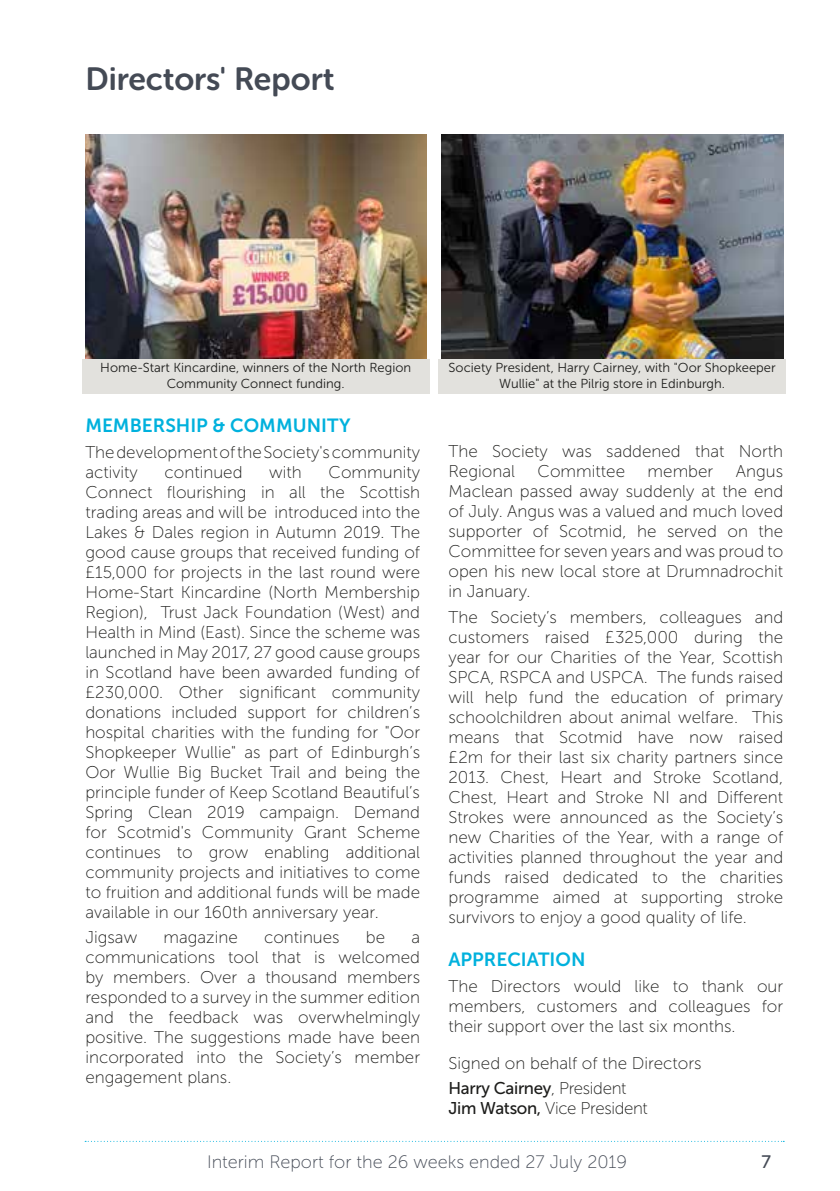
<style>
.page{position:relative;width:840px;height:1191px;background:#fff}
.page>*{position:absolute;margin:0;border:0;box-sizing:border-box;transform-origin:0 0}
.t1{font:32px "Museo Sans Rounded 700";color:#444a55}
.t2{font:19px "Museo Sans 700";color:#00b1dd}
.t3{font:18px "Museo Sans 100";color:#444a55}
.t4{font:18px "Museo Sans 500";color:#444a55}
.t5{font:17px/20px "Museo Sans 100";color:#1d1d1b;text-align:justify}
.t6{font:17px "Museo Sans 100";letter-spacing:-.02em;color:#1d1d1b}
.t7{font:17px "Museo Sans 500";letter-spacing:-.02em;color:#1d1d1b}
.t8{font:13px/16px "Museo Sans 300";color:#1d1d1b;text-align:center}
.s1{font-family:"Museo Sans 100"}
.s2{font-family:"Museo Sans 500"}
</style>
<div class="page">
<svg style="left:85px;top:1140px;width:697px;height:1px"></svg>
<img style="left:85px;top:134px;width:341px;height:225px">
<img style="left:441px;top:134px;width:341px;height:225px">
<div style="left:82px;top:359px;width:347px;height:35px;background:#e2e1dd"></div>
<div style="left:438px;top:359px;width:347px;height:35px;background:#e2e1dd"></div>
<h1 class="t1" style="left:86px;top:61px;width:250px">Directors' Report</h1>
<p class="t8" style="left:100px;top:360px;width:312px">Home-Start Kincardine, winners of the North Region<br>Community Connect funding.</p>
<p class="t8" style="left:448px;top:360px;width:328px">Society President, Harry Cairney, with "Oor Shopkeeper<br>Wullie" at the Pilrig store in Edinburgh.</p>
<p class="t2" style="left:85px;top:415px;width:266px">MEMBERSHIP &amp; COMMUNITY</p>
<p class="t5" style="left:85px;top:442px;width:336px">The development of the Society's community activity</p>
<p class="t5" style="left:85px;top:462px;width:336px;text-indent:243px">Community Connect flourishing in all the Scottish trading areas and will be introduced into the Lakes &amp; Dales region in Autumn 2019. The good cause groups that received funding of £15,000 for projects in the last round were Home-Start Kincardine (North Membership Region), Trust Jack Foundation (West) and Health in Mind (East). Since the scheme was launched in May 2017, 27 good cause groups in Scotland have been awarded funding of £230,000. Other significant community donations included support for children’s hospital charities with the funding for "Oor Shopkeeper Wullie" as part of Edinburgh’s Oor Wullie Big Bucket Trail and being the principle funder of Keep Scotland Beautiful’s Spring Clean 2019 campaign. Demand for Scotmid's Community Grant Scheme continues to grow enabling additional community projects and initiatives to come to fruition and additional funds will be made available in our 160th anniversary year.</p>
<p class="t5" style="left:85px;top:927px;width:53px">Jigsaw</p>
<p class="t5" style="left:163px;top:927px;width:76px">magazine</p>
<p class="t5" style="left:264px;top:927px;width:77px">continues</p>
<p class="t5" style="left:365px;top:927px;width:21px">be</p>
<p class="t5" style="left:164px;top:462px;width:79px">continued</p>
<p class="t5" style="left:269px;top:462px;width:34px">with</p>
<p class="t5" style="left:85px;top:927px;width:336px;text-indent:326px">a communications tool that is welcomed by members. Over a thousand members responded to a survey in the summer edition and the feedback was overwhelmingly positive. The suggestions made have been incorporated into the Society’s member engagement plans.</p>
<p class="t5" style="left:448px;top:441px;width:336px">The Society was saddened that North<br>Regional</p>
<p class="t5" style="left:537px;top:461px;width:89px">Committee</p>
<p class="t5" style="left:647px;top:461px;width:67px">member</p>
<p class="t5" style="left:448px;top:461px;width:336px;text-indent:287px">Angus Maclean passed away suddenly at the end of July. Angus was a valued and much loved supporter of Scotmid, he served on the Committee for seven years and was proud to open his new local store at Drumnadrochit in January.</p>
<p class="t5" style="left:448px;top:607px;width:336px">The Society’s members, colleagues and customers raised £325,000 during the year for our Charities of the Year, Scottish SPCA, RSPCA and USPCA. The funds raised will help fund the education of primary schoolchildren about animal welfare. This means that Scotmid have now raised £2m for their last six charity partners since 2013. Chest, Heart and Stroke Scotland, Chest, Heart and Stroke NI and Different Strokes were announced as the Society’s new Charities of the Year, with a range of activities planned throughout the year and funds raised dedicated to the charities programme aimed at supporting stroke survivors to enjoy a good quality of life.</p>
<p class="t2" style="left:448px;top:949px;width:138px">APPRECIATION</p>
<p class="t5" style="left:448px;top:976px;width:336px">The Directors would like to thank our members, customers and colleagues for their support over the last six months.</p>
<p class="t5" style="left:448px;top:1053px;width:254px">Signed on behalf of the Directors</p>
<p class="t7" style="left:448px;top:1079px;width:179px">Harry Cairney<span class="s1">, President</span></p>
<p class="t6" style="left:448px;top:1099px;width:201px"><span class="s2">Jim Watson,</span> Vice President</p>
<p class="t3" style="left:207px;top:1152px;width:421px">Interim Report for the 26 weeks ended 27 July 2019</p>
<p class="t4" style="left:761px;top:1151px;width:11px">7</p>
</div>
